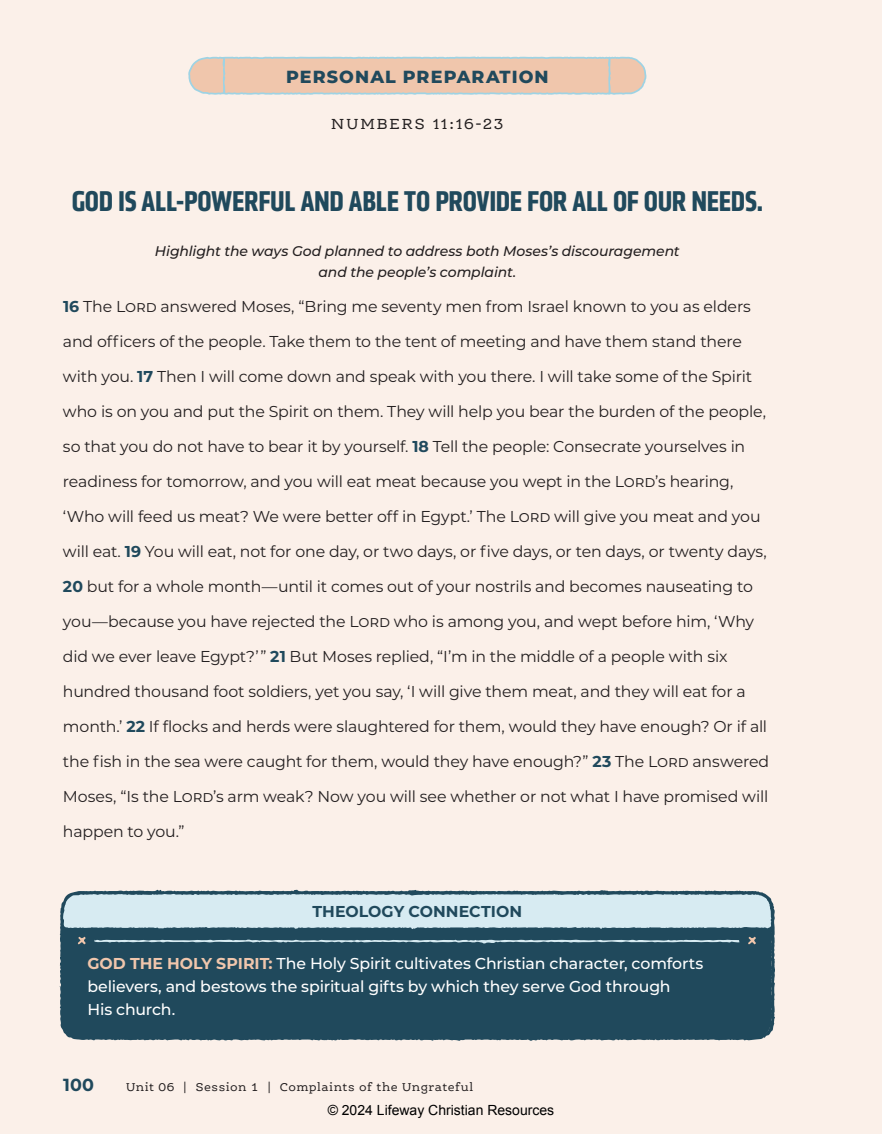
<style>
.page{position:relative;width:882px;height:1134px;background:#fbf0e9}
.page>*{position:absolute;margin:0;border:0;box-sizing:border-box;transform-origin:0 0}
.t1{font:700 29.75px "Klavika Condensed";letter-spacing:-.01em;color:#20495c}
.t2{font:800 17.5px "Montserrat";letter-spacing:.065em;color:#20495c}
.t3{font:700 17.5px "Montserrat";color:#20495c}
.t4{font:15.75px "Montserrat";letter-spacing:-.01em;color:#231f20}
.t5{font:500 15.75px/22.8px "Montserrat";letter-spacing:-.01em;color:#fff}
.t6{font:700 15.75px "Montserrat";letter-spacing:.005em;color:#20495c}
.t7{font:15.75px "Ernestine Pro";letter-spacing:.115em;color:#231f20}
.t8{font:italic 500 14px/21px "Montserrat";letter-spacing:-.005em;color:#231f20;text-align:center}
.t9{font:14px "Arial";color:#000}
.t10{font:12.25px "Ernestine Pro";letter-spacing:.04em;color:#231f20}
.s1{font-weight:700;color:#20495c}
.s2{font-weight:700;color:#f0c6ac}
</style>
<div class="page">
<svg style="left:188px;top:56px;width:459px;height:39px"></svg>
<svg style="left:189px;top:57px;width:457px;height:37px;background:#e8c7b2"></svg>
<svg style="left:60px;top:890px;width:715px;height:151px;background:#4d7080"></svg>
<svg style="left:94px;top:939px;width:646px;height:5px;background:#648594"></svg>
<svg style="left:78px;top:937px;width:8px;height:7px"></svg>
<svg style="left:748px;top:937px;width:8px;height:7px"></svg>
<p class="t2" style="left:286px;top:64px;width:264px">PERSONAL PREPARATION</p>
<p class="t7" style="left:331px;top:114px;width:174px">NUMBERS 11:16-23</p>
<h1 class="t1" style="left:72px;top:182px;width:693px">GOD IS ALL-POWERFUL AND ABLE TO PROVIDE FOR ALL OF OUR NEEDS.</h1>
<p class="t8" style="left:155px;top:240px;width:526px">Highlight the ways God planned to address both Moses’s discouragement and the people’s complaint.</p>
<p class="t4" style="left:63px;top:296px;width:690px"><span class="s1">16</span> The Lord answered Moses, “Bring me seventy men from Israel known to you as elders</p>
<p class="t4" style="left:63px;top:331px;width:680px">and officers of the people. Take them to the tent of meeting and have them stand there</p>
<p class="t4" style="left:63px;top:366px;width:691px">with you. <span class="s1">17</span> Then I will come down and speak with you there. I will take some of the Spirit</p>
<p class="t4" style="left:63px;top:401px;width:705px">who is on you and put the Spirit on them. They will help you bear the burden of the people,</p>
<p class="t4" style="left:63px;top:436px;width:684px">so that you do not have to bear it by yourself. <span class="s1">18</span> Tell the people: Consecrate yourselves in</p>
<p class="t4" style="left:63px;top:471px;width:672px">readiness for tomorrow, and you will eat meat because you wept in the Lord’s hearing,</p>
<p class="t4" style="left:63px;top:506px;width:699px">‘Who will feed us meat? We were better off in Egypt.’ The Lord will give you meat and you</p>
<p class="t4" style="left:63px;top:541px;width:705px">will eat. <span class="s1">19</span> You will eat, not for one day, or two days, or five days, or ten days, or twenty days,</p>
<p class="t4" style="left:63px;top:575px;width:691px"><span class="s1">20</span> but for a whole month—until it comes out of your nostrils and becomes nauseating to</p>
<p class="t4" style="left:63px;top:610px;width:693px">you—because you have rejected the Lord who is among you, and wept before him, ‘Why</p>
<p class="t4" style="left:63px;top:645px;width:666px">did we ever leave Egypt?’ ” <span class="s1">21</span> But Moses replied, “I’m in the middle of a people with six</p>
<p class="t4" style="left:63px;top:680px;width:684px">hundred thousand foot soldiers, yet you say, ‘I will give them meat, and they will eat for a</p>
<p class="t4" style="left:63px;top:715px;width:706px">month.’ <span class="s1">22</span> If flocks and herds were slaughtered for them, would they have enough? Or if all</p>
<p class="t4" style="left:63px;top:750px;width:708px">the fish in the sea were caught for them, would they have enough?” <span class="s1">23</span> The Lord answered</p>
<p class="t4" style="left:63px;top:785px;width:707px">Moses, “Is the Lord’s arm weak? Now you will see whether or not what I have promised will</p>
<p class="t4" style="left:63px;top:820px;width:123px">happen to you.”</p>
<p class="t6" style="left:313px;top:900px;width:211px">THEOLOGY CONNECTION</p>
<p class="t5" style="left:87px;top:952px;width:618px"><span class="s2">GOD THE HOLY SPIRIT:</span> The Holy Spirit cultivates Christian character, comforts believers, and bestows the spiritual gifts by which they serve God through<br>His church.</p>
<p class="t3" style="left:63px;top:1072px;width:33px">100</p>
<p class="t10" style="left:126px;top:1080px;width:349px">Unit 06 | Session 1 | Complaints of the Ungrateful</p>
<p class="t9" style="left:328px;top:1101px;width:228px">© 2024 Lifeway Christian Resources</p>
</div>
